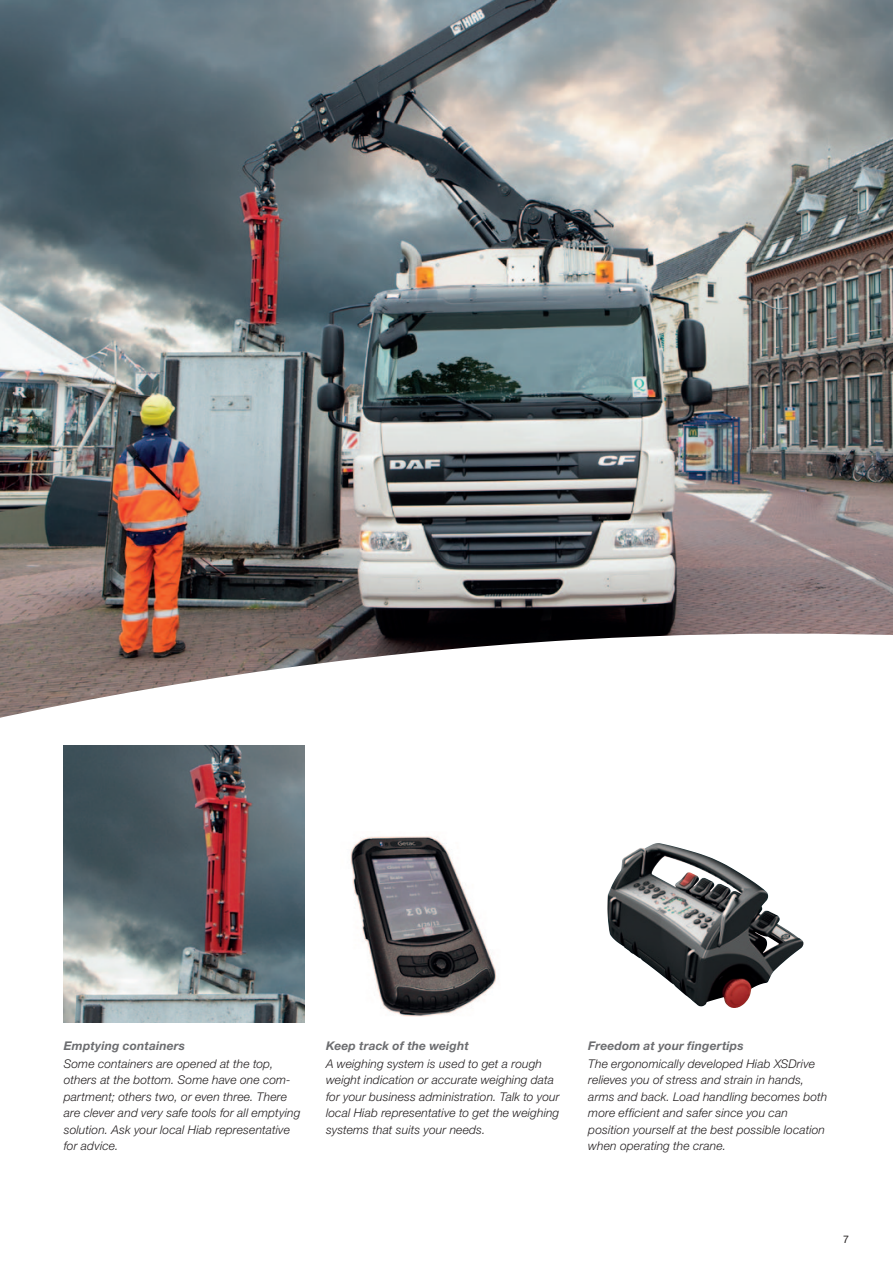
<style>
.page{position:relative;width:893px;height:1263px;background:#fff}
.page>*{position:absolute;margin:0;border:0;box-sizing:border-box;transform-origin:0 0}
.t1{font:italic 300 12px/16.5px "Helvetica Neue";letter-spacing:.015em;color:#231f20}
.t2{font:italic 700 12px "Helvetica Neue";letter-spacing:.015em;color:#6c6d70}
.t3{font:10.5px "Helvetica Neue";color:#231f20}
</style>
<div class="page">
<img style="left:0;top:0;width:893px;height:629px">
<svg style="left:0;top:629px;width:893px;height:168px"></svg>
<img style="left:64px;top:746px;width:241px;height:276px">
<img style="left:350px;top:836px;width:146px;height:181px">
<img style="left:607px;top:843px;width:83px;height:155px">
<p class="t2" style="left:64px;top:1038px;width:123px">Emptying containers</p>
<p class="t1" style="left:64px;top:1055px;width:238px">Some containers are opened at the top, others at the bottom. Some have one com&shy;partment; others two, or even three. There are clever and very safe tools for all emptying solution. Ask your local Hiab representative for advice.</p>
<p class="t2" style="left:326px;top:1038px;width:144px">Keep track of the weight</p>
<p class="t1" style="left:326px;top:1055px;width:235px">A weighing system is used to get a rough weight indication or accurate weighing data for your business administration. Talk to your local Hiab representative to get the weighing systems that suits your needs.</p>
<p class="t2" style="left:588px;top:1038px;width:157px">Freedom at your fingertips</p>
<p class="t1" style="left:588px;top:1055px;width:241px">The ergonomically developed Hiab XSDrive relieves you of stress and strain in hands, arms and back. Load handling becomes both more efficient and safer since you can position yourself at the best possible location when operating the crane.</p>
<p class="t3" style="left:843px;top:1233px;width:7px">7</p>
</div>
